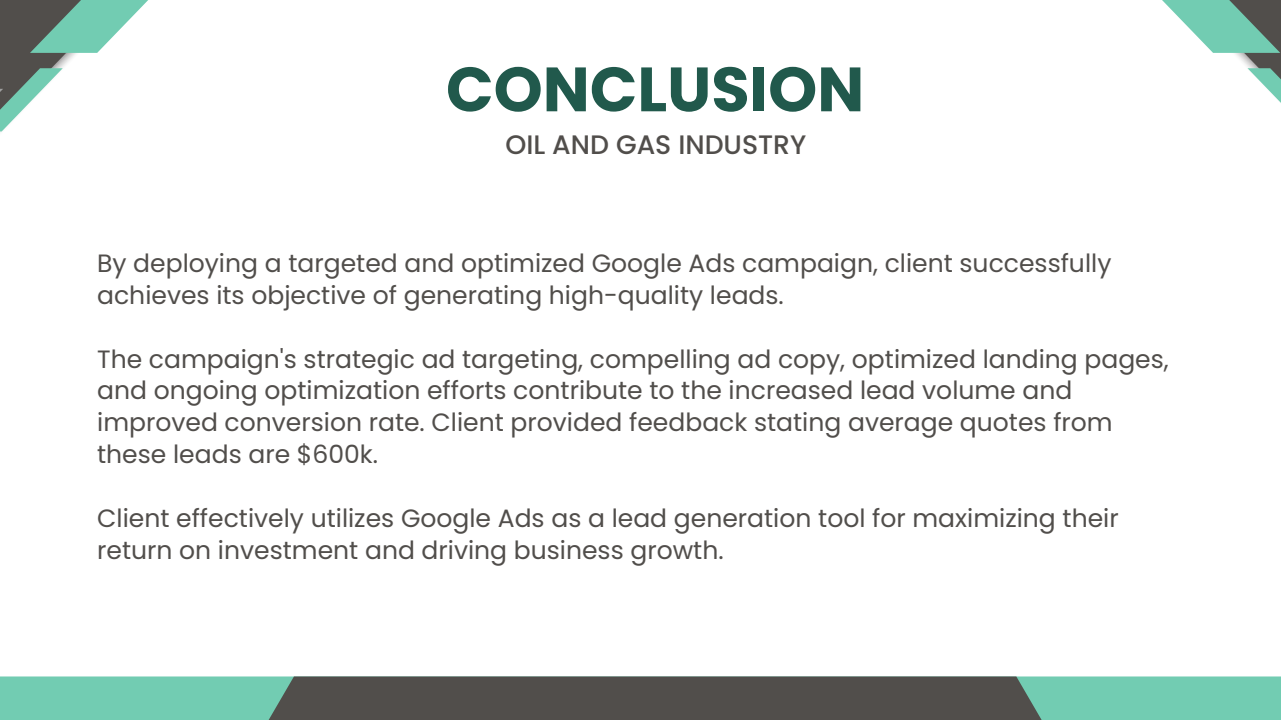
<style>
.page{position:relative;width:1281px;height:720px;background:#fff}
.page>*{position:absolute;margin:0;border:0;box-sizing:border-box;transform-origin:0 0}
.t1{font:700 62.5px "Poppins";color:#21594c}
.t2{font:500 26.75px "Poppins";color:#514e4b}
.t3{font:25px/31.9px "Poppins";color:#514e4b}
</style>
<div class="page">
<svg style="left:1162px;top:0;width:119px;height:103px"></svg>
<svg style="left:0;top:0;width:148px;height:132px"></svg>
<div style="left:0;top:676px;width:1281px;height:44px;background:#72ccb2"></div>
<div style="left:240px;top:676px;width:829px;height:44px;background:#514e4b"></div>
<p class="t1" style="left:446px;top:46px;width:420px">CONCLUSION</p>
<p class="t2" style="left:505px;top:126px;width:302px">OIL AND GAS INDUSTRY</p>
<p class="t3" style="left:97px;top:247px;width:1015px">By deploying a targeted and optimized Google Ads campaign, client successfully achieves its objective of generating high-quality leads.</p>
<p class="t3" style="left:97px;top:343px;width:1073px">The campaign's strategic ad targeting, compelling ad copy, optimized landing pages, and ongoing optimization efforts contribute to the increased lead volume and improved conversion rate. Client provided feedback stating average quotes from these leads are $600k.</p>
<p class="t3" style="left:97px;top:502px;width:1023px">Client effectively utilizes Google Ads as a lead generation tool for maximizing their return on investment and driving business growth.</p>
</div>
